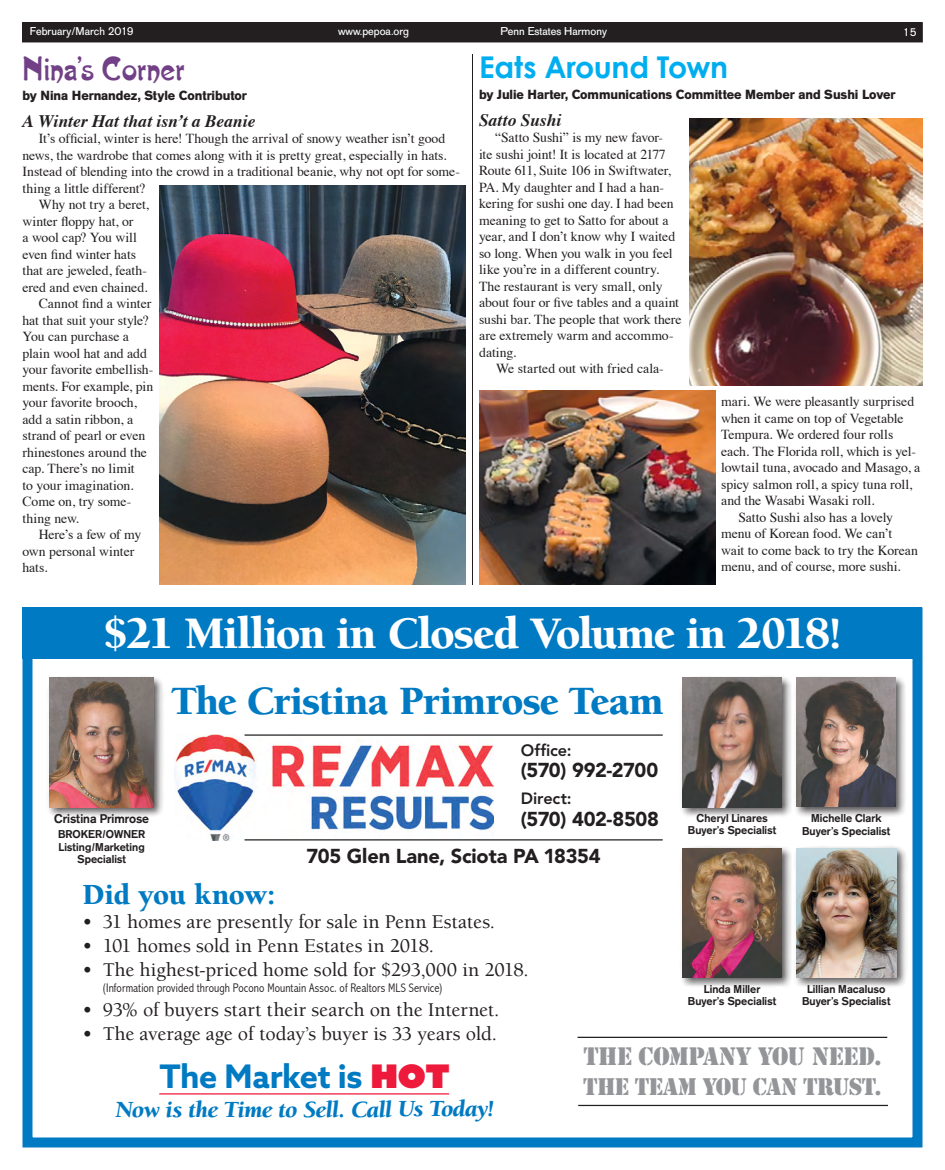
<style>
.page{position:relative;width:945px;height:1170px;background:#fff}
.page>*{position:absolute;margin:0;border:0;box-sizing:border-box;transform-origin:0 0}
.t1{font:900 46.25px "Berkeley";letter-spacing:-.03em;color:#fff}
.t2{font:900 41.25px "Berkeley";letter-spacing:-.02em;color:#007ac2}
.t3{font:33.75px "Artistik";color:#714086}
.t4{font:700 32.5px "Azo Sans";letter-spacing:-.015em;color:#007ac2}
.t5{font:700 30px "Century Gothic";letter-spacing:-.01em;color:#00aeef}
.t6{font:900 30px "Berkeley";letter-spacing:-.015em;color:#007ac2}
.t7{font:26.25px "Stencil";letter-spacing:-.02em;color:#939598}
.t8{font:25px "Stencil";letter-spacing:-.03em;color:#939598}
.t9{font:italic 900 23.75px "Berkeley";letter-spacing:-.02em;color:#007ac2}
.t10{font:500 20px "Berkeley";letter-spacing:-.005em;color:#231f20}
.t11{font:900 20px "Avenir";letter-spacing:-.015em;color:#231f20}
.t12{font:italic 700 17.5px "Times";letter-spacing:.005em;color:#231f20}
.t13{font:800 16.25px "Avenir";letter-spacing:-.01em;color:#231f20}
.t14{font:13.75px/16.5px "Times";letter-spacing:-.005em;color:#231f20}
.t15{font:700 13.12px "AG Old Face";letter-spacing:-.005em;color:#231f20}
.t16{font:300 condensed 12.5px "Abadi";letter-spacing:.005em;color:#231f20}
.t17{font:500 12.5px "AG Old Face";letter-spacing:-.005em;color:#231f20}
.t18{font:500 11.25px/12.5px "AG Old Face";letter-spacing:.005em;color:#231f20;text-align:center}
.t19{font:11.25px "AG Old Face";color:#fff}
.s1{font-family:"Azo Sans Uber";font-weight:400;color:#ed1a3b}
</style>
<div class="page">
<div style="left:23px;top:23px;width:899px;height:19px;background:#231f20"></div>
<div style="left:22px;top:22px;width:900px;height:20px;border:1px solid #231f20"></div>
<div style="left:22px;top:608px;width:900px;height:51px;background:#007ac2"></div>
<div style="left:22px;top:608px;width:900px;height:540px;border:10px solid #007ac2"></div>
<div style="left:46px;top:675px;width:118px;height:143px;background:#231f20;opacity:.75"></div>
<img style="left:50px;top:678px;width:104px;height:129px">
<div style="left:679px;top:675px;width:114px;height:143px;background:#231f20;opacity:.75"></div>
<img style="left:683px;top:678px;width:99px;height:129px">
<div style="left:793px;top:675px;width:114px;height:143px;background:#231f20;opacity:.75"></div>
<img style="left:796px;top:678px;width:100px;height:129px">
<div style="left:679px;top:845px;width:114px;height:143px;background:#231f20;opacity:.75"></div>
<img style="left:683px;top:849px;width:99px;height:129px">
<hr style="left:578px;top:1037px;width:309px;height:1px;background:#231f20">
<hr style="left:578px;top:1105px;width:310px;height:1px;background:#231f20">
<hr style="left:159px;top:1093px;width:290px;height:2px;background:#ed1a3b">
<img style="left:175px;top:734px;width:318px;height:107px">
<hr style="left:245px;top:734px;width:418px;height:2px;background:#231f20">
<hr style="left:245px;top:839px;width:418px;height:2px;background:#231f20">
<div style="left:793px;top:845px;width:114px;height:143px;background:#231f20;opacity:.75"></div>
<img style="left:796px;top:849px;width:100px;height:129px">
<img style="left:159px;top:185px;width:307px;height:400px">
<img style="left:689px;top:119px;width:233px;height:266px">
<img style="left:479px;top:391px;width:237px;height:194px">
<hr style="left:472px;top:54px;width:1px;height:531px;background:#231f20">
<p class="t19" style="left:30px;top:25px;width:105px">February/March 2019</p>
<p class="t19" style="left:338px;top:25px;width:73px">www.pepoa.org</p>
<p class="t19" style="left:501px;top:25px;width:108px">Penn Estates Harmony</p>
<p class="t19" style="left:903px;top:25px;width:16px">15</p>
<h3 class="t3" style="left:22px;top:48px;width:164px">Nina’s Corner</h3>
<p class="t15" style="left:22px;top:88px;width:226px">by Nina Hernandez, Style Contributor</p>
<p class="t12" style="left:22px;top:105px;width:235px">A Winter Hat that isn’t a Beanie</p>
<p class="t14" style="left:39px;top:129px;width:408px">It’s official, winter is here! Though the arrival of snowy weather isn’t good</p>
<p class="t14" style="left:22px;top:146px;width:426px">news, the wardrobe that comes along with it is pretty great, especially in hats.</p>
<p class="t14" style="left:22px;top:162px;width:439px">Instead of blending into the crowd in a traditional beanie, why not opt for some-</p>
<p class="t14" style="left:22px;top:179px;width:124px">thing a little different?</p>
<p class="t14" style="left:39px;top:195px;width:112px">Why not try a beret,</p>
<p class="t14" style="left:22px;top:212px;width:113px">winter floppy hat, or</p>
<p class="t14" style="left:22px;top:228px;width:116px">a wool cap? You will</p>
<p class="t14" style="left:22px;top:245px;width:115px">even find winter hats</p>
<p class="t14" style="left:22px;top:261px;width:126px">that are jeweled, feath-</p>
<p class="t14" style="left:22px;top:278px;width:126px">ered and even chained.</p>
<p class="t14" style="left:39px;top:294px;width:114px">Cannot find a winter</p>
<p class="t14" style="left:22px;top:311px;width:127px">hat that suit your style?</p>
<p class="t14" style="left:22px;top:327px;width:108px">You can purchase a</p>
<p class="t14" style="left:22px;top:344px;width:126px">plain wool hat and add</p>
<p class="t14" style="left:22px;top:360px;width:132px">your favorite embellish-</p>
<p class="t14" style="left:22px;top:377px;width:132px">ments. For example, pin</p>
<p class="t14" style="left:22px;top:393px;width:116px">your favorite brooch,</p>
<p class="t14" style="left:22px;top:410px;width:112px">add a satin ribbon, a</p>
<p class="t14" style="left:22px;top:426px;width:124px">strand of pearl or even</p>
<p class="t14" style="left:22px;top:443px;width:126px">rhinestones around the</p>
<p class="t14" style="left:22px;top:459px;width:114px">cap. There’s no limit</p>
<p class="t14" style="left:22px;top:476px;width:113px">to your imagination.</p>
<p class="t14" style="left:22px;top:492px;width:110px">Come on, try some-</p>
<p class="t14" style="left:22px;top:509px;width:58px">thing new.</p>
<p class="t14" style="left:39px;top:525px;width:104px">Here’s a few of my</p>
<p class="t14" style="left:22px;top:542px;width:113px">own personal winter</p>
<p class="t14" style="left:22px;top:558px;width:27px">hats.</p>
<h3 class="t5" style="left:479px;top:48px;width:251px">Eats Around Town</h3>
<p class="t15" style="left:479px;top:87px;width:418px">by Julie Harter, Communications Committee Member and Sushi Lover</p>
<p class="t12" style="left:479px;top:103px;width:84px">Satto Sushi</p>
<p class="t14" style="left:479px;top:128px;width:204px;text-indent:16px">“Satto Sushi” is my new favor-<br>ite sushi joint! It is located at 2177<br>Route 611, Suite 106 in Swiftwater,<br>PA. My daughter and I had a han&shy;kering for sushi one day. I had been meaning to get to Satto for about a year, and I don’t know why I waited so long. When you walk in you feel like you’re in a different country.<br>The restaurant is very small, only about four or five tables and a quaint sushi bar. The people that work there are extremely warm and accommo&shy;dating.</p>
<p class="t14" style="left:496px;top:359px;width:169px">We started out with fried cala-</p>
<p class="t14" style="left:721px;top:392px;width:195px">mari. We were pleasantly surprised</p>
<p class="t14" style="left:721px;top:409px;width:184px">when it came on top of Vegetable</p>
<p class="t14" style="left:721px;top:425px;width:174px">Tempura. We ordered four rolls</p>
<p class="t14" style="left:721px;top:442px;width:196px">each. The Florida roll, which is yel-</p>
<p class="t14" style="left:721px;top:458px;width:201px">lowtail tuna, avocado and Masago, a</p>
<p class="t14" style="left:721px;top:475px;width:193px">spicy salmon roll, a spicy tuna roll,</p>
<p class="t14" style="left:721px;top:491px;width:155px">and the Wasabi Wasaki roll.</p>
<p class="t14" style="left:738px;top:508px;width:156px">Satto Sushi also has a lovely</p>
<p class="t14" style="left:721px;top:524px;width:173px">menu of Korean food. We can’t</p>
<p class="t14" style="left:721px;top:541px;width:198px">wait to come back to try the Korean</p>
<p class="t14" style="left:721px;top:557px;width:181px">menu, and of course, more sushi.</p>
<h1 class="t1" style="left:103px;top:609px;width:741px">$21 Million in Closed Volume in 2018!</h1>
<p class="t17" style="left:54px;top:811px;width:96px">Cristina Primrose</p>
<p class="t18" style="left:58px;top:828px;width:89px">BROKER/OWNER<br>Listing/Marketing<br>Specialist</p>
<h2 class="t2" style="left:171px;top:679px;width:494px">The Cristina Primrose Team</h2>
<p class="t13" style="left:521px;top:741px;width:52px">Office:</p>
<h3 class="t11" style="left:521px;top:758px;width:139px">(570) 992-2700</h3>
<p class="t13" style="left:521px;top:789px;width:52px">Direct:</p>
<h3 class="t11" style="left:521px;top:807px;width:140px">(570) 402-8508</h3>
<h3 class="t11" style="left:307px;top:844px;width:295px">705 Glen Lane, Sciota PA 18354</h3>
<p class="t18" style="left:688px;top:812px;width:90px">Cheryl Linares<br>Buyer’s Specialist</p>
<p class="t18" style="left:802px;top:812px;width:90px">Michelle Clark<br>Buyer’s Specialist</p>
<h3 class="t6" style="left:82px;top:879px;width:195px">Did you know:</h3>
<h3 class="t10" style="left:82px;top:911px;width:414px">• 31 homes are presently for sale in Penn Estates.</h3>
<h3 class="t10" style="left:82px;top:935px;width:353px">• 101 homes sold in Penn Estates in 2018.</h3>
<h3 class="t10" style="left:82px;top:959px;width:448px">• The highest-priced home sold for $293,000 in 2018.</h3>
<p class="t16" style="left:103px;top:980px;width:342px">(Information provided through Pocono Mountain Assoc. of Realtors MLS Service)</p>
<h3 class="t10" style="left:82px;top:999px;width:418px">• 93% of buyers start their search on the Internet.</h3>
<h3 class="t10" style="left:82px;top:1023px;width:416px">• The average age of today’s buyer is 33 years old.</h3>
<h3 class="t4" style="left:160px;top:1055px;width:292px">The Market is <span class="s1">HOT</span></h3>
<h3 class="t9" style="left:116px;top:1097px;width:380px">Now is the Time to Sell. Call Us Today!</h3>
<p class="t18" style="left:688px;top:982px;width:90px">Linda Miller<br>Buyer’s Specialist</p>
<h3 class="t7" style="left:583px;top:1041px;width:300px">THE COMPANY YOU NEED.</h3>
<h3 class="t8" style="left:583px;top:1072px;width:300px">THE TEAM YOU CAN TRUST.</h3>
<p class="t18" style="left:802px;top:982px;width:90px">Lillian Macaluso<br>Buyer’s Specialist</p>
</div>
